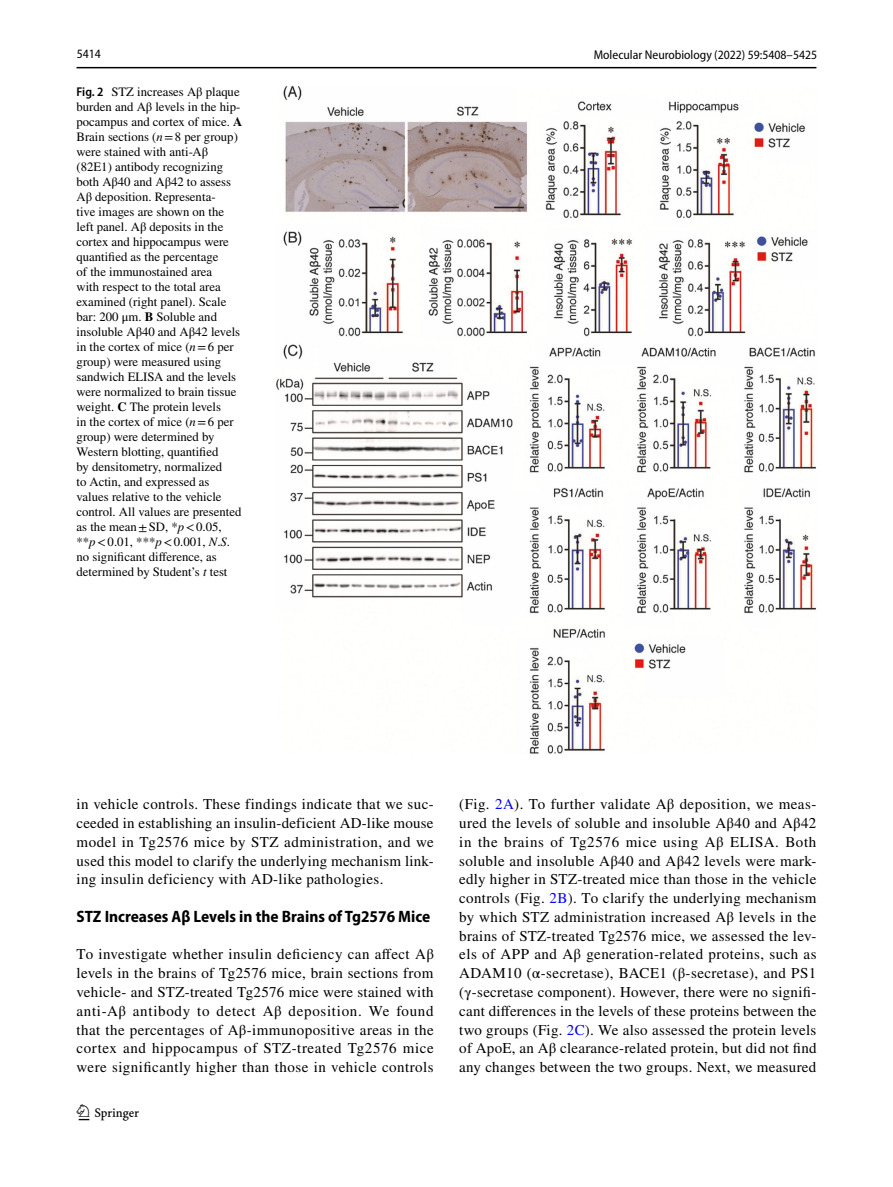
<style>
.page{position:relative;width:893px;height:1187px;background:#fff}
.page>*{position:absolute;margin:0;border:0;box-sizing:border-box;transform-origin:0 0}
.t1{font:22.5px "Springnew Regular 3";color:#000}
.t2{font:700 semi-condensed 16.5px "Myriad Pro";color:#000}
.t3{font:15px/18.8px "STIX";letter-spacing:.025em;color:#000;text-align:justify}
.t4{font:12.75px/15px "STIX";color:#000}
.t5{font:semi-condensed 12.75px "Myriad Pro";color:#000}
.t6{font:12.75px "Myriad Pro Semi Cn 3";color:#000}
.s1{font-family:"Myriad Pro";font-weight:600;font-stretch:semi-condensed}
.s2{font-weight:700}
.s3{font-style:italic}
.s4{color:#00f}
</style>
<div class="page">
<hr style="left:77px;top:67px;width:739px;height:1px;background:#000">
<img style="left:276px;top:87px;width:540px;height:667px">
<p class="t6" style="left:77px;top:47px;width:26px">5414</p>
<p class="t4" style="left:77px;top:85px;width:167px"><span class="s1">Fig. 2</span> STZ increases Aβ plaque burden and Aβ levels in the hip&shy;pocampus and cortex of mice. <span class="s2">A<br></span>Brain sections (<span class="s3">n</span>=8 per group) were stained with anti-Aβ (82E1) antibody recognizing both Aβ40 and Aβ42 to assess<br>Aβ deposition. Representa-<br>tive images are shown on the left panel. Aβ deposits in the cortex and hippocampus were quantified as the percentage<br>of the immunostained area<br>with respect to the total area examined (right panel). Scale bar: 200 μm. <span class="s2">B</span> Soluble and insoluble Aβ40 and Aβ42 levels in the cortex of mice (<span class="s3">n</span>=6 per group) were measured using sandwich ELISA and the levels were normalized to brain tissue weight. <span class="s2">C</span> The protein levels<br>in the cortex of mice (<span class="s3">n</span>=6 per group) were determined by<br>Western blotting, quantified<br>by densitometry, normalized<br>to Actin, and expressed as values relative to the vehicle control. All values are presented as the mean±SD, *<span class="s3">p</span>&lt;0.05, **<span class="s3">p</span>&lt;0.01, ***<span class="s3">p</span>&lt;0.001, <span class="s3">N</span>.<span class="s3">S</span>. no significant difference, as determined by Student’s <span class="s3">t</span> test</p>
<p class="t5" style="left:594px;top:48px;width:225px">Molecular Neurobiology (2022) 59:5408–5425</p>
<p class="t3" style="left:77px;top:796px;width:359px">in vehicle controls. These findings indicate that we suc&shy;ceeded in establishing an insulin-deficient AD-like mouse model in Tg2576 mice by STZ administration, and we used this model to clarify the underlying mechanism link&shy;ing insulin deficiency with AD-like pathologies.</p>
<p class="t2" style="left:77px;top:907px;width:355px">STZ Increases Aβ Levels in the Brains of Tg2576 Mice</p>
<p class="t3" style="left:77px;top:946px;width:359px">To investigate whether insulin deficiency can affect Aβ levels in the brains of Tg2576 mice, brain sections from vehicle- and STZ-treated Tg2576 mice were stained with anti-Aβ antibody to detect Aβ deposition. We found that the percentages of Aβ-immunopositive areas in the cortex and hippocampus of STZ-treated Tg2576 mice were significantly higher than those in vehicle controls</p>
<h1 class="t1" style="left:79px;top:1104px;width:62px">1 3</h1>
<p class="t3" style="left:459px;top:796px;width:359px">(Fig. <span class="s4">2A</span>). To further validate Aβ deposition, we meas&shy;ured the levels of soluble and insoluble Aβ40 and Aβ42 in the brains of Tg2576 mice using Aβ ELISA. Both soluble and insoluble Aβ40 and Aβ42 levels were mark&shy;edly higher in STZ-treated mice than those in the vehicle controls (Fig. <span class="s4">2B</span>). To clarify the underlying mechanism by which STZ administration increased Aβ levels in the brains of STZ-treated Tg2576 mice, we assessed the lev&shy;els of APP and Aβ generation-related proteins, such as ADAM10 (α-secretase), BACE1 (β-secretase), and PS1 (γ-secretase component). However, there were no signifi&shy;cant differences in the levels of these proteins between the two groups (Fig. <span class="s4">2C</span>). We also assessed the protein levels of ApoE, an Aβ clearance-related protein, but did not find any changes between the two groups. Next, we measured</p>
</div>
